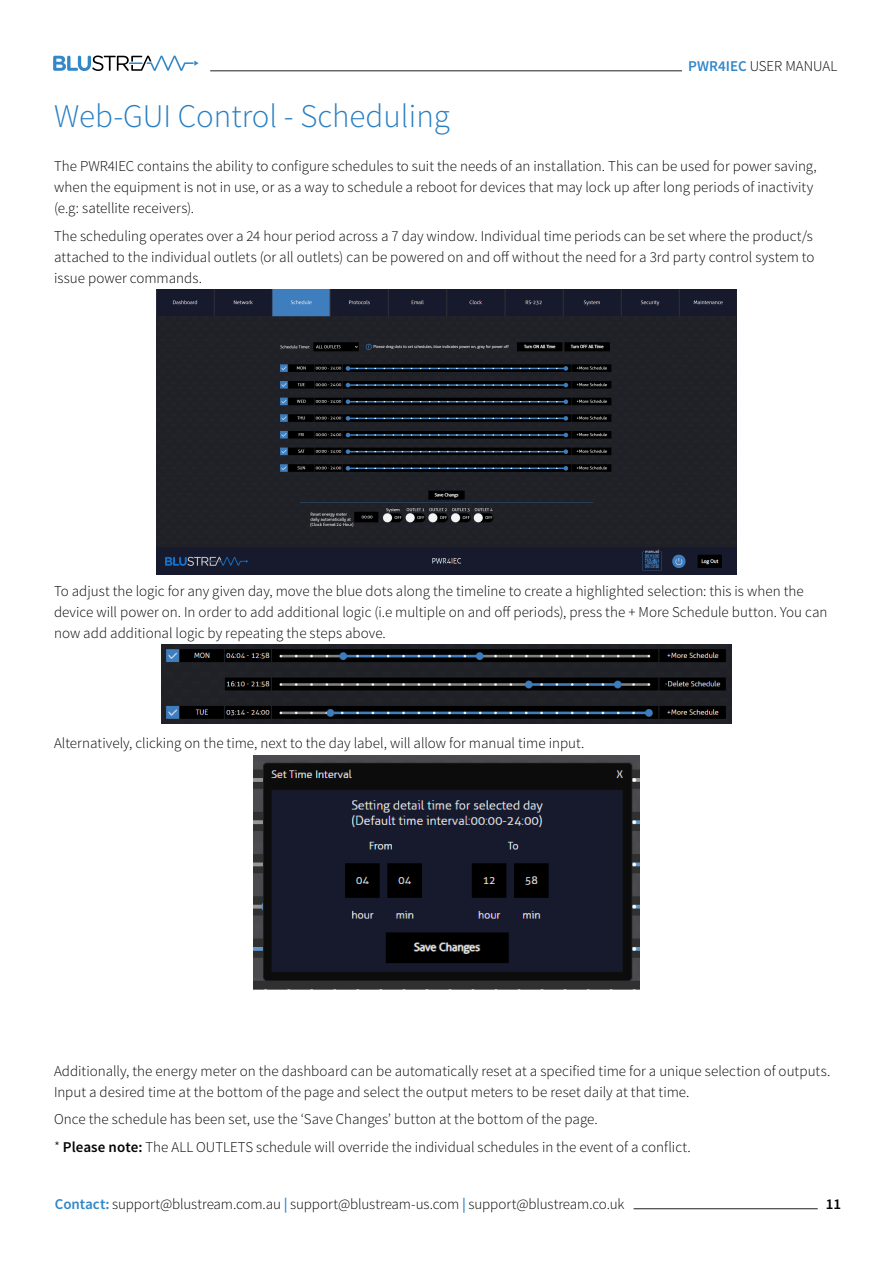
<style>
.page{position:relative;width:893px;height:1263px;background:#fff}
.page>*{position:absolute;margin:0;border:0;box-sizing:border-box;transform-origin:0 0}
.Headline_1{font:300 33px "Source Sans Pro";color:#287ec2}
.Bodycopy_2{font:300 15px/21px "Source Sans Pro";color:#040503}
.t1{font:600 15px "Source Sans Pro";color:#040503}
.s1{font-weight:600;color:#3287c7}
.s2{font-weight:600}
</style>
<div class="page">
<hr style="left:210px;top:71px;width:472px;height:1px;background:#231f20">
<svg style="left:53px;top:55px;width:146px;height:16px"></svg>
<hr style="left:634px;top:1208px;width:184px;height:1px;background:#231f20">
<img style="left:156px;top:289px;width:580px;height:286px">
<img style="left:162px;top:645px;width:569px;height:79px">
<img style="left:253px;top:755px;width:386px;height:235px">
<p class="Bodycopy_2" style="left:688px;top:56px;width:151px"><span class="s1">PWR4IEC</span> USER MANUAL</p>
<p class="Headline_1" style="left:54px;top:96px;width:397px">Web-GUI Control - Scheduling</p>
<p class="Bodycopy_2" style="left:54px;top:156px;width:764px">The PWR4IEC contains the ability to configure schedules to suit the needs of an installation. This can be used for power saving, when the equipment is not in use, or as a way to schedule a reboot for devices that may lock up after long periods of inactivity (e.g: satellite receivers).</p>
<p class="Bodycopy_2" style="left:54px;top:225px;width:762px;text-align:justify">The scheduling operates over a 24 hour period across a 7 day window. Individual time periods can be set where the product/s attached to the individual outlets (or all outlets) can be powered on and off without the need for a 3rd party control system to issue power commands.</p>
<p class="Bodycopy_2" style="left:54px;top:581px;width:775px">To adjust the logic for any given day, move the blue dots along the timeline to create a highlighted selection: this is when the device will power on. In order to add additional logic (i.e multiple on and off periods), press the + More Schedule button. You can now add additional logic by repeating the steps above.</p>
<p class="Bodycopy_2" style="left:54px;top:732px;width:532px">Alternatively, clicking on the time, next to the day label, will allow for manual time input.</p>
<p class="Bodycopy_2" style="left:54px;top:1061px;width:778px">Additionally, the energy meter on the dashboard can be automatically reset at a specified time for a unique selection of outputs.<br>Input a desired time at the bottom of the page and select the output meters to be reset daily at that time.</p>
<p class="Bodycopy_2" style="left:54px;top:1109px;width:545px">Once the schedule has been set, use the ‘Save Changes’ button at the bottom of the page.</p>
<p class="Bodycopy_2" style="left:54px;top:1136px;width:638px">* <span class="s2">Please note:</span> The ALL OUTLETS schedule will override the individual schedules in the event of a conflict.</p>
<p class="Bodycopy_2" style="left:55px;top:1193px;width:571px"><span class="s1">Contact:</span> support@blustream.com.au <span class="s1">|</span> support@blustream-us.com <span class="s1">|</span> support@blustream.co.uk</p>
<p class="t1" style="left:826px;top:1194px;width:17px">11</p>
</div>
